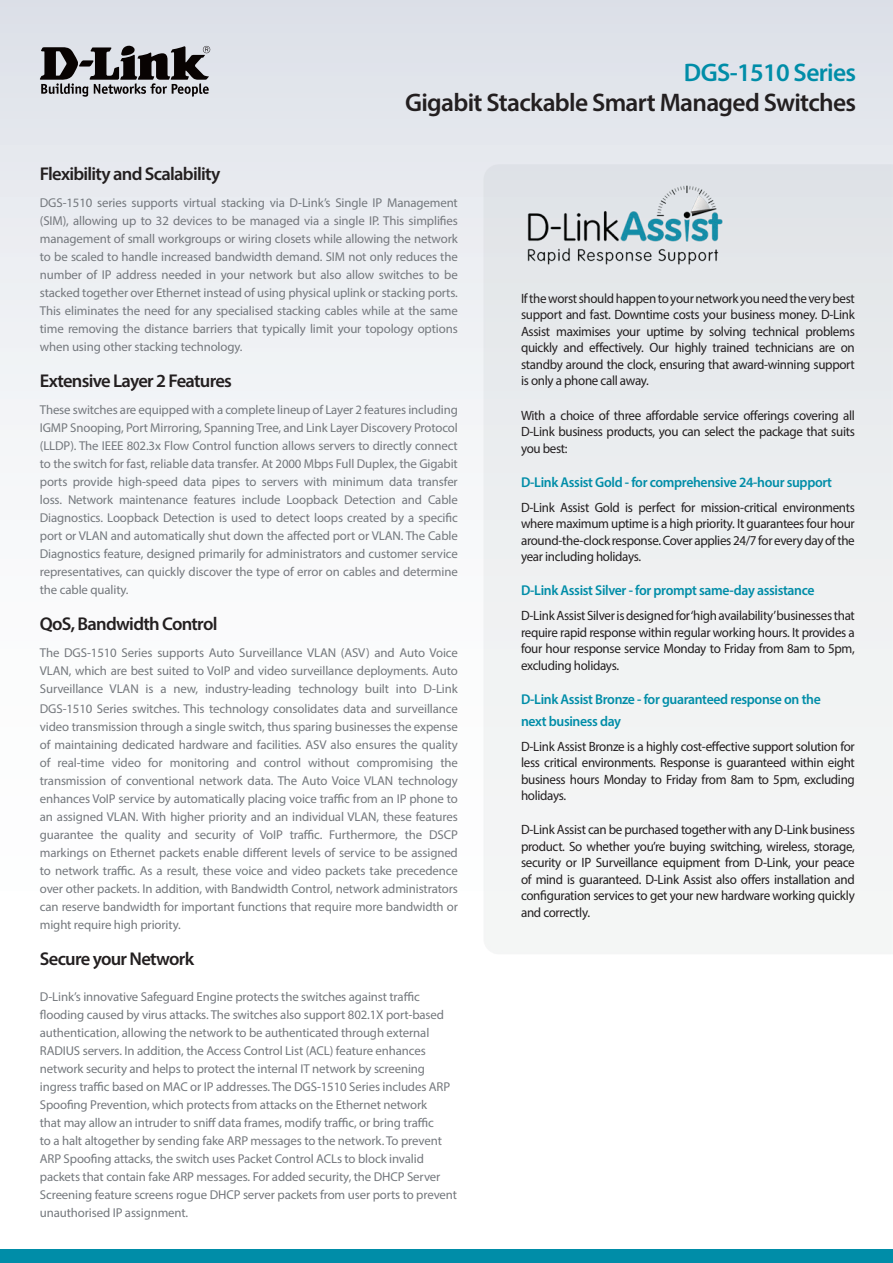
<style>
.page{position:relative;width:893px;height:1263px;background:#fff}
.page>*{position:absolute;margin:0;border:0;box-sizing:border-box;transform-origin:0 0}
.t1{font:600 25.5px "Myriad Pro";letter-spacing:-.025em;color:#231f20}
.t2{font:600 25.5px "Myriad Pro";letter-spacing:-.025em;color:#008da8}
.t3{font:600 18.6px "Myriad Pro";letter-spacing:-.04em;color:#231f20}
.t4{font:600 14.25px/22px "Myriad Pro";letter-spacing:-.025em;color:#008da8}
.t5{font:13.5px/16.5px "Myriad Pro";letter-spacing:-.025em;color:#231f20;text-align:justify}
.t6{font:12.9px/18px "Myriad Pro";letter-spacing:-.01em;color:#74787d;text-align:justify}
</style>
<div class="page">
<div style="left:0;top:0;width:893px;height:1084px;background:linear-gradient(to bottom,#e3e6ec,#fff)"></div>
<div style="left:0;top:1249px;width:893px;height:14px;background:#008da8"></div>
<svg style="left:40px;top:46px;width:170px;height:51px;background:#807f83"></svg>
<img style="left:464px;top:151px;width:429px;height:884px">
<h1 class="t2" style="left:684px;top:56px;width:174px">DGS-1510 Series</h1>
<h1 class="t1" style="left:405px;top:86px;width:453px">Gigabit Stackable Smart Managed Switches</h1>
<h2 class="t3" style="left:40px;top:162px;width:182px">Flexibility and Scalability</h2>
<p class="t6" style="left:40px;top:194px;width:419px">DGS-1510 series supports virtual stacking via D-Link’s Single IP Management (SIM), allowing up to 32 devices to be managed via a single IP. This simplifies management of small workgroups or wiring closets while allowing the network to be scaled to handle increased bandwidth demand. SIM not only reduces the number of IP address needed in your network but also allow switches to be stacked together over Ethernet instead of using physical uplink or stacking ports.<br>This eliminates the need for any specialised stacking cables while at the same time removing the distance barriers that typically limit your topology options when using other stacking technology.</p>
<h2 class="t3" style="left:40px;top:369px;width:194px">Extensive Layer 2 Features</h2>
<p class="t6" style="left:40px;top:401px;width:419px">These switches are equipped with a complete lineup of Layer 2 features including IGMP Snooping, Port Mirroring, Spanning Tree, and Link Layer Discovery Protocol (LLDP). The IEEE 802.3x Flow Control function allows servers to directly connect to the switch for fast, reliable data transfer. At 2000 Mbps Full Duplex, the Gigabit ports provide high-speed data pipes to servers with minimum data transfer loss. Network maintenance features include Loopback Detection and Cable Diagnostics. Loopback Detection is used to detect loops created by a specific port or VLAN and automatically shut down the affected port or VLAN. The Cable Diagnostics feature, designed primarily for administrators and customer service representatives, can quickly discover the type of error on cables and determine the cable quality.</p>
<h2 class="t3" style="left:40px;top:612px;width:179px">QoS, Bandwidth Control</h2>
<p class="t6" style="left:40px;top:644px;width:419px">The DGS-1510 Series supports Auto Surveillance VLAN (ASV) and Auto Voice VLAN, which are best suited to VoIP and video surveillance deployments. Auto Surveillance VLAN is a new, industry-leading technology built into D-Link</p>
<p class="t6" style="left:40px;top:700px;width:419px">DGS-1510 Series switches. This technology consolidates data and surveillance video transmission through a single switch, thus sparing businesses the expense of maintaining dedicated hardware and facilities. ASV also ensures the quality of real-time video for monitoring and control without compromising the transmission of conventional network data. The Auto Voice VLAN technology enhances VoIP service by automatically placing voice traffic from an IP phone to an assigned VLAN. With higher priority and an individual VLAN, these features guarantee the quality and security of VoIP traffic. Furthermore, the DSCP markings on Ethernet packets enable different levels of service to be assigned to network traffic. As a result, these voice and video packets take precedence over other packets. In addition, with Bandwidth Control, network administrators can reserve bandwidth for important functions that require more bandwidth or might require high priority.</p>
<h2 class="t3" style="left:40px;top:947px;width:156px">Secure your Network</h2>
<p class="t6" style="left:40px;top:988px;width:419px;text-align:left">D-Link’s innovative Safeguard Engine protects the switches against traffic flooding caused by virus attacks. The switches also support 802.1X port-based authentication, allowing the network to be authenticated through external RADIUS servers. In addition, the Access Control List (ACL) feature enhances network security and helps to protect the internal IT network by screening ingress traffic based on MAC or IP addresses. The DGS-1510 Series includes ARP Spoofing Prevention, which protects from attacks on the Ethernet network<br>that may allow an intruder to sniff data frames, modify traffic, or bring traffic<br>to a halt altogether by sending fake ARP messages to the network. To prevent ARP Spoofing attacks, the switch uses Packet Control ACLs to block invalid packets that contain fake ARP messages. For added security, the DHCP Server Screening feature screens rogue DHCP server packets from user ports to prevent unauthorised IP assignment.</p>
<p class="t5" style="left:521px;top:290px;width:335px">If the worst should happen to your network you need the very best support and fast. Downtime costs your business money. D-Link Assist maximises your uptime by solving technical problems quickly and effectively. Our highly trained technicians are on standby around the clock, ensuring that award-winning support is only a phone call away.</p>
<p class="t5" style="left:521px;top:406px;width:335px">With a choice of three affordable service offerings covering all D-Link business products, you can select the package that suits you best:</p>
<p class="t4" style="left:521px;top:470px;width:313px">D-Link Assist Gold - for comprehensive 24-hour support</p>
<p class="t5" style="left:521px;top:498px;width:335px">D-Link Assist Gold is perfect for mission-critical environments where maximum uptime is a high priority. It guarantees four hour around-the-clock response. Cover applies 24/7 for every day of the year including holidays.</p>
<p class="t4" style="left:521px;top:579px;width:295px">D-Link Assist Silver - for prompt same-day assistance</p>
<p class="t5" style="left:521px;top:607px;width:335px">D-Link Assist Silver is designed for ‘high availability’businesses that require rapid response within regular working hours. It provides a four hour response service Monday to Friday from 8am to 5pm, excluding holidays.</p>
<p class="t4" style="left:521px;top:687px;width:301px">D-Link Assist Bronze - for guaranteed response on the next business day</p>
<p class="t5" style="left:521px;top:738px;width:335px">D-Link Assist Bronze is a highly cost-effective support solution for less critical environments. Response is guaranteed within eight business hours Monday to Friday from 8am to 5pm, excluding holidays.</p>
<p class="t5" style="left:521px;top:821px;width:335px">D-Link Assist can be purchased together with any D-Link business product. So whether you’re buying switching, wireless, storage, security or IP Surveillance equipment from D-Link, your peace of mind is guaranteed. D-Link Assist also offers installation and configuration services to get your new hardware working quickly and correctly.</p>
</div>
